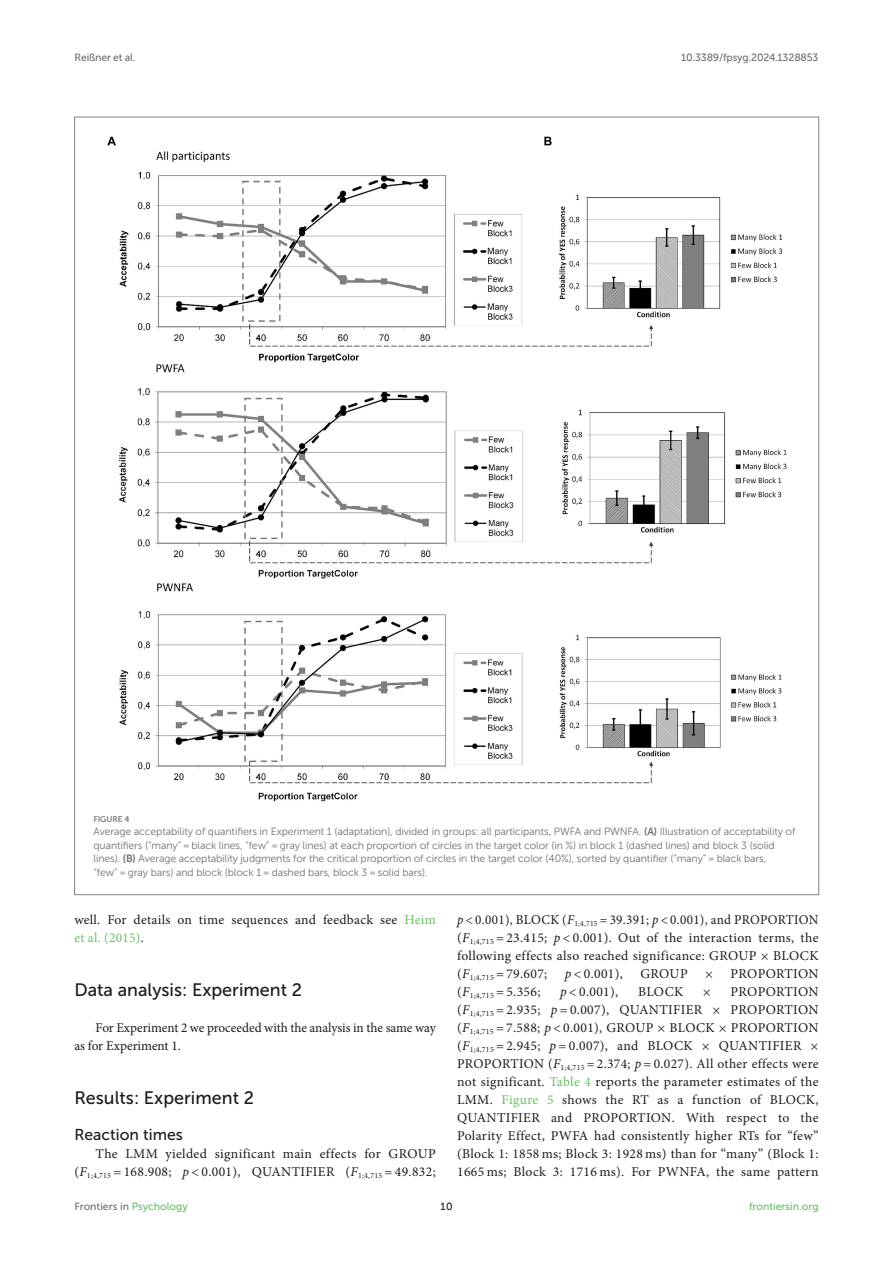
<style>
.page{position:relative;width:893px;height:1263px;background:#fff}
.page>*{position:absolute;margin:0;border:0;box-sizing:border-box;transform-origin:0 0}
.HEAD_2{font:18px "Museo Sans 500";color:#1b1c1b}
.HEAD_3_after_HEAD_2{font:15.75px "Museo Sans 500";color:#1b1c1b}
.TEXT_FLUSH{font:13.5px/18px "Minion Pro";letter-spacing:.02em;color:#1b1c1b;text-align:justify}
.TEXT_FLUSH-2{font:13.5px/18px "Minion Pro";letter-spacing:-.005em;color:#1b1c1b}
.FIG_LEG{font:10.5px/13.5px "Museo Sans 300";letter-spacing:-.01em;color:#706f70}
.t1{font:10.5px "Museo Sans 500";letter-spacing:-.015em;color:#706f70}
.t2{font:10.5px "Museo Sans 500";color:#65c161}
.t3{font:10.5px "Museo Sans 500";color:#1b1c1b}
.FIG_HD{font:8.25px "Museo Sans 700";letter-spacing:-.01em;color:#7e7f7f}
.s1{font-family:"Museo Sans 700"}
.s2{color:#65c161}
.s3{font-style:italic}
</style>
<div class="page">
<img style="left:107px;top:136px;width:680px;height:666px">
<p class="t1" style="left:74px;top:51px;width:63px">Reißner et al.</p>
<p class="t1" style="left:681px;top:51px;width:139px">10.3389/fpsyg.2024.1328853</p>
<p class="FIG_HD" style="left:94px;top:814px;width:37px">FIGURE 4</p>
<p class="FIG_LEG" style="left:94px;top:825px;width:703px">Average acceptability of quantifiers in Experiment 1 (adaptation), divided in groups: all participants, PWFA and PWNFA. <span class="s1">(A)</span> Illustration of acceptability of quantifiers (“many” = black lines, “few” = gray lines) at each proportion of circles in the target color (in %) in block 1 (dashed lines) and block 3 (solid lines). <span class="s1">(B)</span> Average acceptability judgments for the critical proportion of circles in the target color (40%), sorted by quantifier (“many” = black bars,<br>“few” = gray bars) and block (block 1 = dashed bars, block 3 = solid bars).</p>
<p class="TEXT_FLUSH" style="left:74px;top:911px;width:363px">well. For details on time sequences and feedback see <span class="s2">Heim et al. (2015)</span>.</p>
<p class="HEAD_2" style="left:74px;top:980px;width:229px">Data analysis: Experiment 2</p>
<p class="TEXT_FLUSH-2" style="left:74px;top:1019px;width:363px;text-indent:21px">For Experiment 2 we proceeded with the analysis in the same way as for Experiment 1.</p>
<p class="HEAD_2" style="left:74px;top:1088px;width:181px">Results: Experiment 2</p>
<p class="HEAD_3_after_HEAD_2" style="left:74px;top:1126px;width:110px">Reaction times</p>
<p class="TEXT_FLUSH" style="left:74px;top:1145px;width:363px;text-align:right">The LMM yielded significant main effects for GROUP (<span class="s3">F</span><sub>1;4,715</sub> = 168.908; <span class="s3">p</span> &lt; 0.001), QUANTIFIER (<span class="s3">F</span><sub>1;4,715</sub> = 49.832;</p>
<p class="TEXT_FLUSH" style="left:457px;top:911px;width:363px"><span class="s3">p</span> &lt; 0.001), BLOCK (<span class="s3">F</span><sub>1;4,715</sub> = 39.391; <span class="s3">p</span> &lt; 0.001), and PROPORTION (<span class="s3">F</span><sub>1;4,715</sub> = 23.415; <span class="s3">p</span> &lt; 0.001). Out of the interaction terms, the following effects also reached significance: GROUP × BLOCK (<span class="s3">F</span><sub>1;4,715</sub> = 79.607;</p>
<p class="TEXT_FLUSH" style="left:565px;top:965px;width:60px"><span class="s3">p</span> &lt; 0.001),</p>
<p class="TEXT_FLUSH" style="left:640px;top:965px;width:49px">GROUP</p>
<p class="TEXT_FLUSH" style="left:705px;top:965px;width:9px">×</p>
<p class="TEXT_FLUSH" style="left:731px;top:965px;width:89px">PROPORTION</p>
<p class="TEXT_FLUSH" style="left:457px;top:983px;width:85px">(<span class="s3">F</span><sub>1;4,715</sub> = 5.356;</p>
<p class="TEXT_FLUSH" style="left:560px;top:983px;width:60px"><span class="s3">p</span> &lt; 0.001),</p>
<p class="TEXT_FLUSH" style="left:638px;top:983px;width:47px">BLOCK</p>
<p class="TEXT_FLUSH" style="left:703px;top:983px;width:9px">×</p>
<p class="TEXT_FLUSH" style="left:457px;top:983px;width:363px;text-indent:273px">PROPORTION (<span class="s3">F</span><sub>1;4,715</sub> = 2.935; <span class="s3">p</span> = 0.007), QUANTIFIER × PROPORTION (<span class="s3">F</span><sub>1;4,715</sub> = 7.588; <span class="s3">p</span> &lt; 0.001), GROUP × BLOCK × PROPORTION (<span class="s3">F</span><sub>1;4,715</sub> = 2.945; <span class="s3">p</span> = 0.007), and BLOCK × QUANTIFIER × PROPORTION (<span class="s3">F</span><sub>1;4,715</sub> = 2.374; <span class="s3">p</span> = 0.027). All other effects were not significant. <span class="s2">Table 4</span> reports the parameter estimates of the LMM. <span class="s2">Figure 5</span> shows the RT as a function of BLOCK, QUANTIFIER and PROPORTION. With respect to the Polarity Effect, PWFA had consistently higher RTs for “few” (Block 1: 1858 ms; Block 3: 1928 ms) than for “many” (Block 1:<br>1665 ms; Block 3: 1716 ms). For PWNFA, the same pattern</p>
<p class="t1" style="left:74px;top:1200px;width:115px">Frontiers in <span class="s2">Psychology</span></p>
<p class="t3" style="left:440px;top:1200px;width:14px">10</p>
<p class="t2" style="left:749px;top:1200px;width:71px">frontiersin.org</p>
</div>
